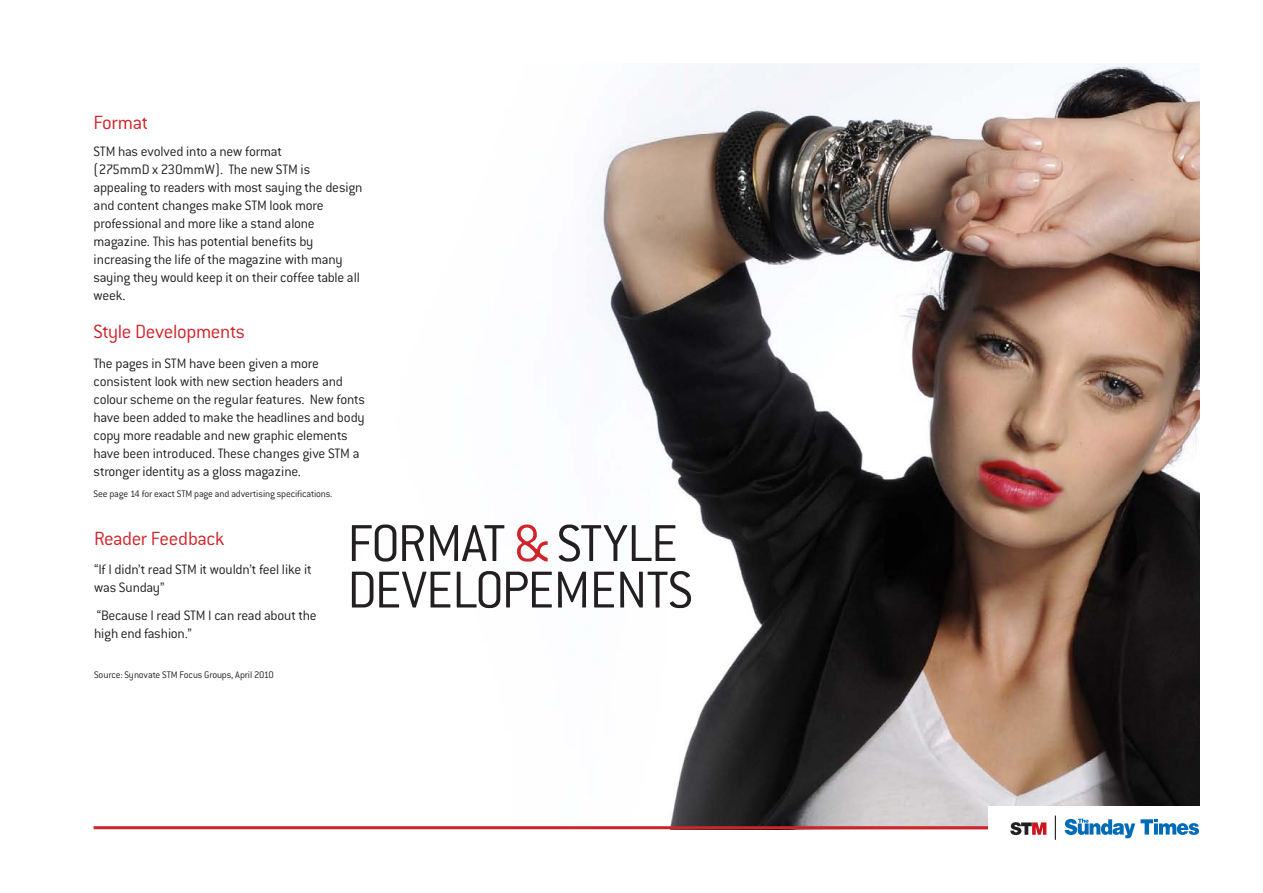
<style>
.page{position:relative;width:1263px;height:893px;background:#fff}
.page>*{position:absolute;margin:0;border:0;box-sizing:border-box;transform-origin:0 0}
.t1{font:300 57px/46.5px "Conduit ITC";letter-spacing:-.02em;color:#231f20}
.t2{font:300 21px "Conduit ITC";letter-spacing:-.02em;color:#d1232a}
.t3{font:300 15px/18px "Conduit ITC";letter-spacing:-.015em;color:#231f20}
.t4{font:300 10.5px "Conduit ITC";letter-spacing:-.015em;color:#231f20}
.s1{color:#d1232a}
</style>
<div class="page">
<img style="left:93px;top:64px;width:1106px;height:765px">
<hr style="left:94px;top:826px;width:1105px;height:3px;background:#d1232a">
<div style="left:989px;top:807px;width:274px;height:86px;background:#fff"></div>
<svg style="left:1065px;top:819px;width:134px;height:19px"></svg>
<svg style="left:1010px;top:822px;width:36px;height:13px"></svg>
<svg style="left:1055px;top:816px;width:1px;height:24px"></svg>
<p class="t2" style="left:94px;top:111px;width:56px">Format</p>
<p class="t3" style="left:94px;top:143px;width:271px">STM has evolved into a new format<br>(275mmD x 230mmW). The new STM is appealing to readers with most saying the design and content changes make STM look more professional and more like a stand alone magazine. This has potential benefits by increasing the life of the magazine with many saying they would keep it on their coffee table all week.</p>
<p class="t2" style="left:94px;top:320px;width:153px">Style Developments</p>
<p class="t3" style="left:94px;top:354px;width:273px">The pages in STM have been given a more consistent look with new section headers and colour scheme on the regular features. New fonts have been added to make the headlines and body copy more readable and new graphic elements have been introduced. These changes give STM a stronger identity as a gloss magazine.</p>
<p class="t4" style="left:94px;top:488px;width:240px">See page 14 for exact STM page and advertising specifications.</p>
<p class="t2" style="left:94px;top:527px;width:132px">Reader Feedback</p>
<p class="t3" style="left:94px;top:560px;width:219px">“If I didn’t read STM it wouldn’t feel like it was Sunday”</p>
<p class="t3" style="left:94px;top:607px;width:224px">“Because I read STM I can read about the high end fashion.”</p>
<p class="t4" style="left:94px;top:669px;width:181px">Source: Synovate STM Focus Groups, April 2010</p>
<p class="t1" style="left:347px;top:520px;width:332px;text-indent:166px"><span class="s1">&amp;</span>style developem ents</p>
<p class="t1" style="left:347px;top:520px;width:51px">Format</p>
</div>
